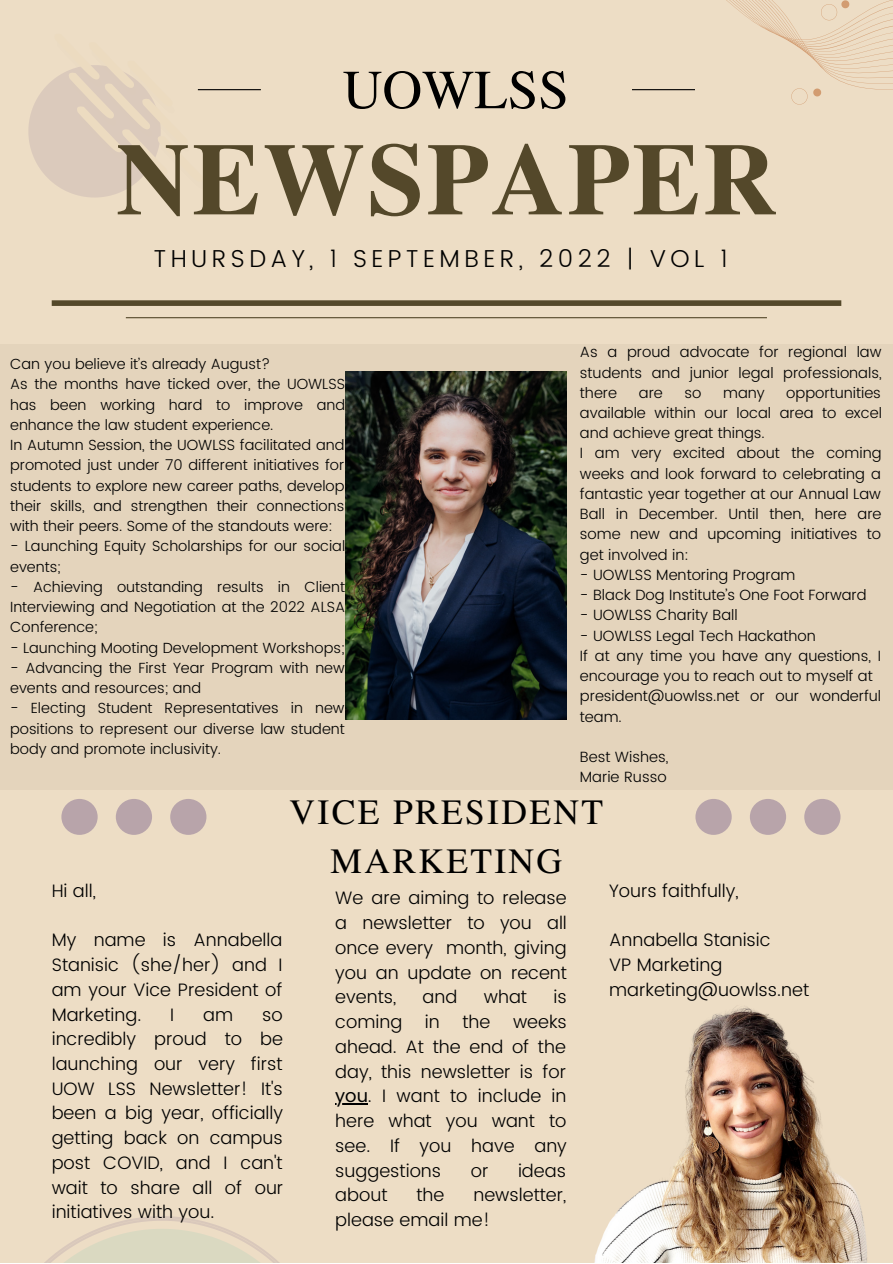
<style>
.page{position:relative;width:893px;height:1264px;background:#fff}
.page>*{position:absolute;margin:0;border:0;box-sizing:border-box;transform-origin:0 0}
.t1{font:700 102.3px "Te X Gyre Termes";letter-spacing:.02em;color:#54482a}
.t2{font:55.05px "Te X Gyre Termes";color:#000}
.t3{font:35.55px/48.9px "Te X Gyre Termes";letter-spacing:.065em;color:#000;text-align:center}
.t4{font:300 24.45px "Poppins";letter-spacing:.18em;color:#000}
.t5{font:300 18px/24.8px "Poppins";color:#000;text-align:justify}
.t6{font:300 14.85px/20.2px "Poppins";color:#000}
.t7{font:300 14.7px/20.2px "Poppins";color:#000}
.s1{font-weight:400}
</style>
<div class="page">
<div style="left:0;top:0;width:892px;height:1262px;background:#edddc5"></div>
<div style="left:0;top:344px;width:892px;height:445px;background:#e4d4bc"></div>
<img style="left:345px;top:371px;width:222px;height:348px">
<svg style="left:28px;top:65px;width:178px;height:132px"></svg>
<hr style="left:198px;top:89px;width:63px;height:1px;background:#000">
<hr style="left:632px;top:89px;width:63px;height:1px;background:#000">
<hr style="left:126px;top:317px;width:640px;height:1px;background:#54482a">
<div style="left:52px;top:300px;width:789px;height:6px;background:#54482a"></div>
<svg style="left:695px;top:799px;width:145px;height:35px"></svg>
<svg style="left:61px;top:799px;width:145px;height:35px"></svg>
<svg style="left:726px;top:0;width:166px;height:105px"></svg>
<svg style="left:45px;top:1216px;width:233px;height:46px"></svg>
<img style="left:594px;top:1007px;width:273px;height:255px">
<hr style="left:335px;top:1103px;width:33px;height:1px;background:#000">
<h2 class="t2" style="left:342px;top:50px;width:228px">UOWLSS</h2>
<h1 class="t1" style="left:116px;top:100px;width:662px">NEWSPAPER</h1>
<h3 class="t4" style="left:153px;top:244px;width:575px">THURSDAY, 1 SEPTEMBER, 2022 | VOL 1</h3>
<p class="t7" style="left:10px;top:354px;width:336px">Can you believe it’s already August?<br>As the months have ticked over, the UOWLSS has been working hard to improve and enhance the law student experience.<br>In Autumn Session, the UOWLSS facilitated and promoted just under 70 different initiatives for students to explore new career paths, develop their skills, and strengthen their connections with their peers. Some of the standouts were:</p>
<p class="t7" style="left:10px;top:536px;width:336px">- Launching Equity Scholarships for our social events;</p>
<p class="t7" style="left:10px;top:576px;width:336px;text-align:justify">- Achieving outstanding results in Client Interviewing and Negotiation at the 2022 ALSA Conference;</p>
<p class="t7" style="left:10px;top:637px;width:336px">- Launching Mooting Development Workshops;</p>
<p class="t7" style="left:10px;top:657px;width:336px">- Advancing the First Year Program with new events and resources; and</p>
<p class="t7" style="left:10px;top:698px;width:336px;text-align:justify">- Electing Student Representatives in new positions to represent our diverse law student body and promote inclusivity.</p>
<p class="t6" style="left:580px;top:342px;width:303px;text-align:justify">As a proud advocate for regional law students and junior legal professionals, there</p>
<p class="t6" style="left:580px;top:382px;width:303px;text-indent:206px">opportunities available within our local area to excel and achieve great things.<br>I am very excited about the coming weeks and look forward to celebrating a fantastic year together at our Annual Law<br>Ball in December. Until then, here are some new and upcoming initiatives to get involved in:</p>
<p class="t6" style="left:580px;top:564px;width:217px">- UOWLSS Mentoring Program</p>
<p class="t6" style="left:580px;top:585px;width:288px">- Black Dog Institute’s One Foot Forward</p>
<p class="t6" style="left:580px;top:605px;width:159px">- UOWLSS Charity Ball</p>
<p class="t6" style="left:580px;top:625px;width:303px">- UOWLSS Legal Tech Hackathon<br>If at any time you have any questions, I encourage you to reach out to myself at president@uowlss.net or our wonderful team.</p>
<p class="t6" style="left:580px;top:747px;width:90px">Best Wishes,<br>Marie Russo</p>
<p class="t6" style="left:638px;top:382px;width:26px">are</p>
<p class="t6" style="left:684px;top:382px;width:18px">so</p>
<p class="t6" style="left:723px;top:382px;width:43px">many</p>
<h3 class="t3" style="left:289px;top:785px;width:315px">VICE PRESIDENT<br>MARKETING</h3>
<p class="t5" style="left:52px;top:878px;width:46px">Hi all,</p>
<p class="t5" style="left:52px;top:927px;width:232px">My name is Annabella Stanisic (she/her) and I am your Vice President of Marketing.</p>
<p class="t5" style="left:170px;top:1001px;width:5px">I</p>
<p class="t5" style="left:203px;top:1001px;width:31px">am</p>
<p class="t5" style="left:52px;top:1001px;width:233px;text-indent:210px">so incredibly proud to be launching our very first UOW LSS Newsletter! It's been a big year, officially getting back on campus post COVID, and I can't wait to share all of our initiatives with you.</p>
<p class="t5" style="left:335px;top:885px;width:233px">We are aiming to release a newsletter to you all once every month, giving you an update on recent events,</p>
<p class="t5" style="left:422px;top:984px;width:36px">and</p>
<p class="t5" style="left:483px;top:984px;width:45px">what</p>
<p class="t5" style="left:553px;top:984px;width:15px">is</p>
<p class="t5" style="left:335px;top:1009px;width:68px">coming</p>
<p class="t5" style="left:425px;top:1009px;width:16px">in</p>
<p class="t5" style="left:462px;top:1009px;width:29px">the</p>
<p class="t5" style="left:335px;top:1009px;width:233px;text-indent:178px">weeks ahead. At the end of the day, this newsletter is for <span class="s1">you</span>. I want to include in here what you want to see. If you have any suggestions</p>
<p class="t5" style="left:471px;top:1157px;width:19px">or</p>
<p class="t5" style="left:518px;top:1157px;width:49px">ideas</p>
<p class="t5" style="left:335px;top:1182px;width:54px">about</p>
<p class="t5" style="left:416px;top:1182px;width:29px">the</p>
<p class="t5" style="left:335px;top:1182px;width:232px;text-indent:138px">newsletter, please email me!</p>
<p class="t5" style="left:609px;top:878px;width:131px">Yours faithfully,</p>
<p class="t5" style="left:609px;top:927px;width:201px;text-align:left">Annabella Stanisic<br>VP Marketing marketing@uowlss.net</p>
</div>
